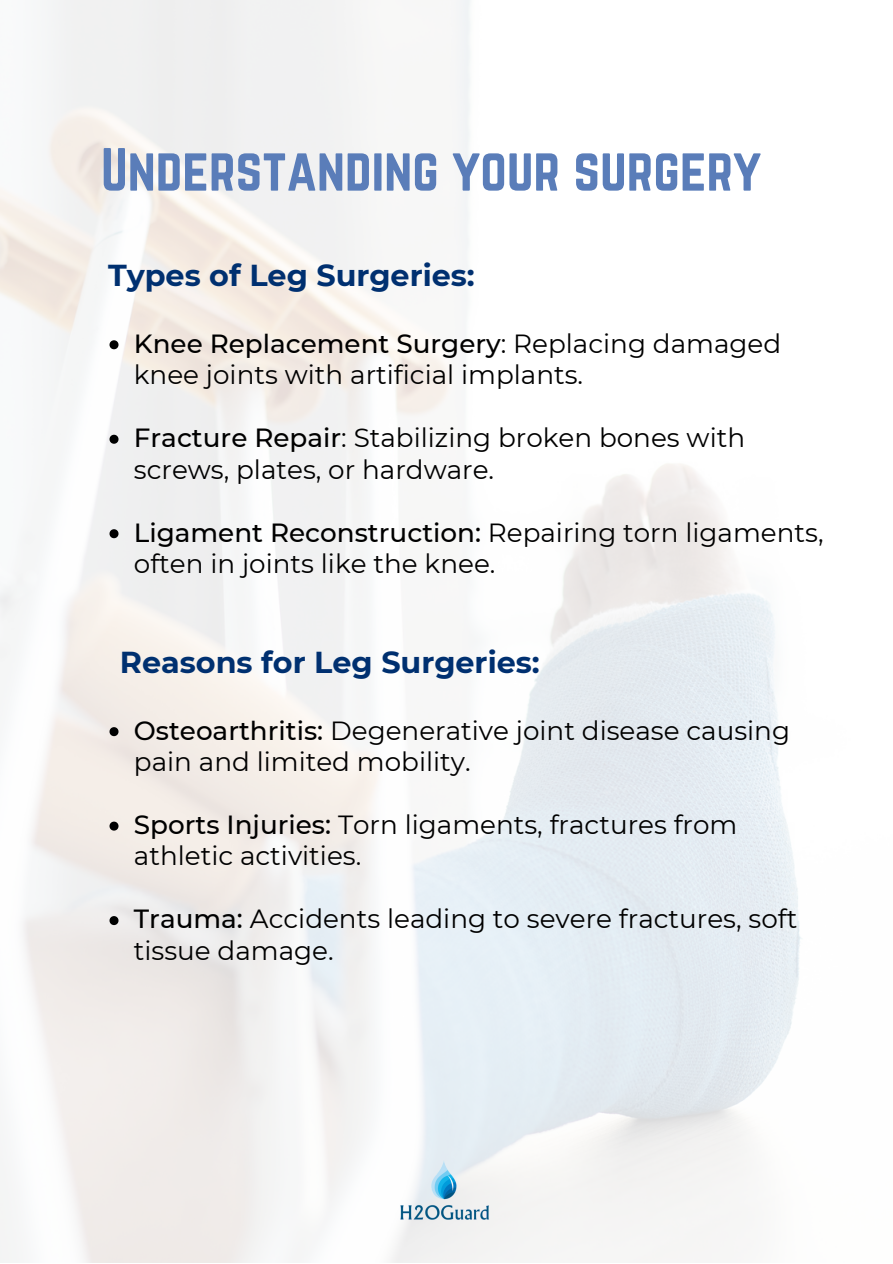
<style>
.page{position:relative;width:893px;height:1264px;background:#fff}
.page>*{position:absolute;margin:0;border:0;box-sizing:border-box;transform-origin:0 0}
.t1{font:53.25px "Norwester";color:#5a7db9}
.t2{font:700 30.3px "Montserrat";color:#003070}
.t3{font:26.25px/31.5px "Montserrat";color:#000}
.s1{font-weight:500}
</style>
<div class="page">
<img style="left:0;top:0;width:802px;height:1262px">
<svg style="left:109px;top:340px;width:9px;height:9px"></svg>
<svg style="left:109px;top:435px;width:9px;height:9px"></svg>
<svg style="left:109px;top:529px;width:9px;height:9px"></svg>
<svg style="left:109px;top:727px;width:9px;height:9px"></svg>
<svg style="left:109px;top:821px;width:9px;height:9px"></svg>
<svg style="left:109px;top:916px;width:9px;height:9px"></svg>
<img style="left:391px;top:1153px;width:111px;height:87px">
<p class="t1" style="left:101px;top:137px;width:661px">Understanding your surgery</p>
<p class="t2" style="left:108px;top:256px;width:368px">Types of Leg Surgeries:</p>
<p class="t3" style="left:134px;top:327px;width:648px"><span class="s1">Knee Replacement Surgery</span>: Replacing damaged knee joints with artificial implants.</p>
<p class="t3" style="left:134px;top:422px;width:612px"><span class="s1">Fracture Repair</span>: Stabilizing broken bones with screws, plates, or hardware.</p>
<p class="t3" style="left:134px;top:516px;width:691px"><span class="s1">Ligament Reconstruction:</span> Repairing torn ligaments, often in joints like the knee.</p>
<p class="t2" style="left:120px;top:644px;width:421px">Reasons for Leg Surgeries:</p>
<p class="t3" style="left:134px;top:714px;width:657px"><span class="s1">Osteoarthritis:</span> Degenerative joint disease causing pain and limited mobility.</p>
<p class="t3" style="left:134px;top:808px;width:605px"><span class="s1">Sports Injuries:</span> Torn ligaments, fractures from athletic activities.</p>
<p class="t3" style="left:134px;top:903px;width:665px"><span class="s1">Trauma:</span> Accidents leading to severe fractures, soft tissue damage.</p>
</div>
